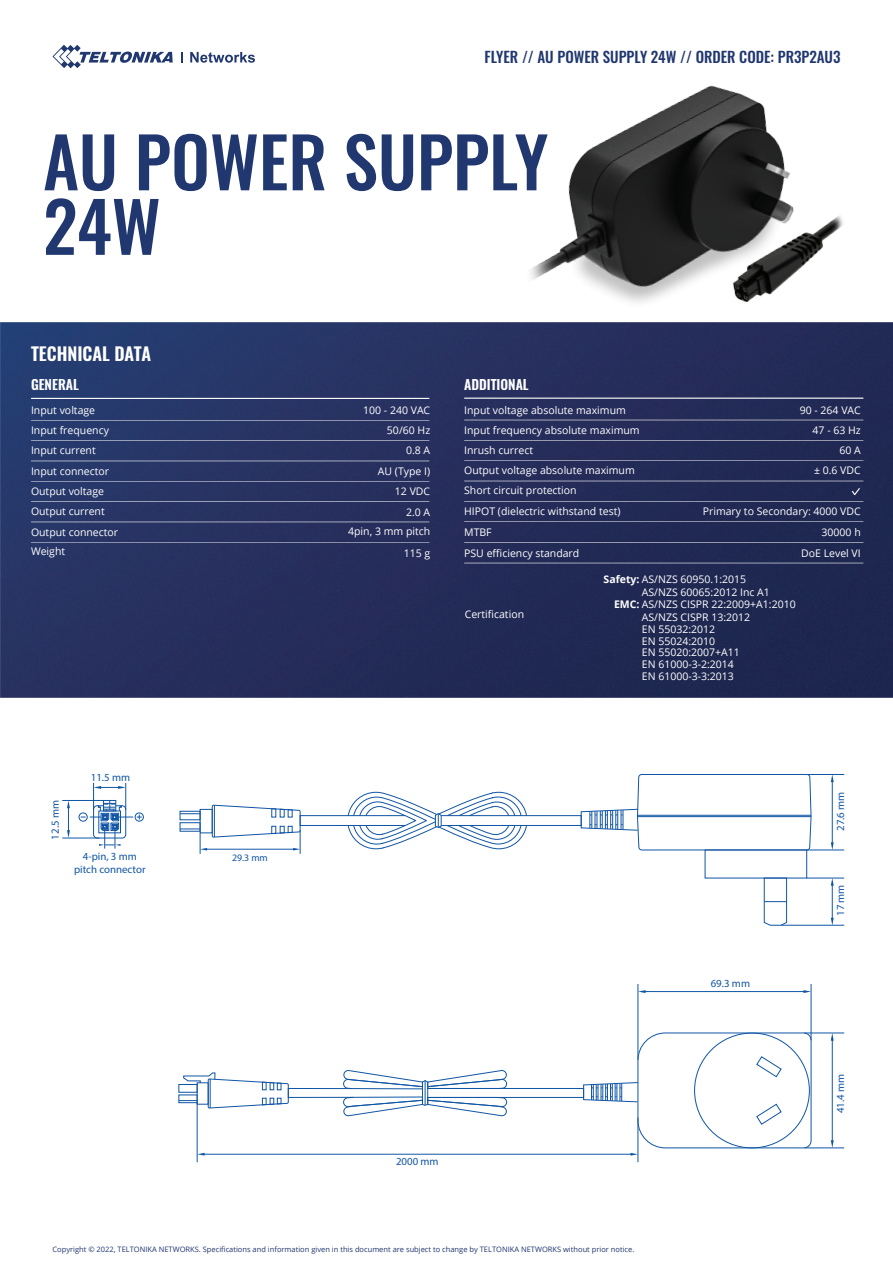
<style>
.page{position:relative;width:893px;height:1263px;background:#fff}
.page>*{position:absolute;margin:0;border:0;box-sizing:border-box;transform-origin:0 0}
.t1{font:500 69px/64.5px "Oswald";color:#20376f}
.t2{font:600 18px "Oswald";color:#fff}
.t3{font:500 15px "Oswald";color:#20376f}
.t4{font:600 13.5px "Oswald";color:#fff}
.t5{font:10.8px/13px "Myriad Pro";color:#1055a5;text-align:center}
.t6{font:10.5px/20.2px "Open Sans";color:#fff;text-align:right}
.t7{font:9.9px "Myriad Pro";color:#1055a5}
.t8{font:7.5px "Open Sans";color:#20376f}
.s1{font-weight:700}
</style>
<div class="page">
<img style="left:0;top:322px;width:893px;height:376px">
<svg style="left:52px;top:45px;width:121px;height:23px"></svg>
<svg style="left:181px;top:52px;width:2px;height:11px"></svg>
<svg style="left:190px;top:52px;width:65px;height:11px"></svg>
<hr style="left:31px;top:398px;width:398px;height:1px;background:#fff">
<hr style="left:31px;top:420px;width:398px;height:1px;background:#fff">
<hr style="left:31px;top:440px;width:398px;height:1px;background:#fff">
<hr style="left:31px;top:461px;width:398px;height:1px;background:#fff">
<hr style="left:31px;top:481px;width:398px;height:1px;background:#fff">
<hr style="left:31px;top:501px;width:398px;height:1px;background:#fff">
<hr style="left:31px;top:522px;width:398px;height:1px;background:#fff">
<hr style="left:31px;top:542px;width:398px;height:1px;background:#fff">
<hr style="left:464px;top:521px;width:399px;height:1px;background:#fff">
<hr style="left:464px;top:542px;width:399px;height:1px;background:#fff">
<hr style="left:464px;top:563px;width:399px;height:1px;background:#fff">
<img style="left:368px;top:85px;width:525px;height:425px">
<svg style="left:831px;top:775px;width:3px;height:7px"></svg>
<svg style="left:831px;top:842px;width:3px;height:8px"></svg>
<svg style="left:639px;top:990px;width:7px;height:3px"></svg>
<svg style="left:803px;top:990px;width:8px;height:3px"></svg>
<hr style="left:832px;top:780px;width:1px;height:64px;background:#1156a5">
<svg style="left:831px;top:879px;width:3px;height:7px"></svg>
<svg style="left:831px;top:918px;width:3px;height:7px"></svg>
<hr style="left:832px;top:883px;width:1px;height:37px;background:#1156a5">
<hr style="left:808px;top:774px;width:36px;height:1px;background:#1055a5">
<hr style="left:807px;top:850px;width:37px;height:1px;background:#1055a5">
<hr style="left:807px;top:878px;width:37px;height:1px;background:#1055a5">
<hr style="left:781px;top:925px;width:63px;height:1px;background:#1055a5">
<svg style="left:831px;top:1034px;width:3px;height:7px"></svg>
<svg style="left:831px;top:1140px;width:3px;height:7px"></svg>
<hr style="left:832px;top:1037px;width:1px;height:105px;background:#1156a5">
<hr style="left:804px;top:1033px;width:40px;height:1px;background:#1055a5">
<hr style="left:805px;top:1147px;width:39px;height:1px;background:#1055a5">
<div style="left:79px;top:813px;width:8px;height:8px;border:1px solid #1055a5;border-radius:50%"></div>
<div style="left:135px;top:813px;width:9px;height:8px;border:1px solid #1055a5;border-radius:50%"></div>
<hr style="left:62px;top:800px;width:42px;height:1px;background:#1055a5">
<hr style="left:62px;top:838px;width:37px;height:1px;background:#1055a5">
<svg style="left:81px;top:783px;width:61px;height:66px"></svg>
<svg style="left:67px;top:801px;width:3px;height:37px"></svg>
<div style="left:428px;top:1088px;width:156px;height:9px;border:1px solid #1055a5"></div>
<svg style="left:179px;top:1070px;width:328px;height:46px"></svg>
<svg style="left:348px;top:792px;width:179px;height:57px"></svg>
<div style="left:300px;top:815px;width:105px;height:11px;border:1px solid #1055a5"></div>
<div style="left:441px;top:815px;width:140px;height:11px;border:1px solid #1055a5"></div>
<svg style="left:180px;top:805px;width:121px;height:49px"></svg>
<hr style="left:203px;top:1154px;width:429px;height:1px;background:#1156a5">
<hr style="left:638px;top:1117px;width:1px;height:45px;background:#1055a5">
<hr style="left:197px;top:1103px;width:1px;height:59px;background:#1055a5">
<svg style="left:581px;top:774px;width:230px;height:91px"></svg>
<hr style="left:637px;top:816px;width:174px;height:1px;background:#1055a5">
<hr style="left:637px;top:815px;width:174px;height:1px;background:#1055a5">
<hr style="left:638px;top:984px;width:1px;height:76px;background:#1156a5">
<hr style="left:811px;top:984px;width:1px;height:56px;background:#1156a5">
<hr style="left:642px;top:991px;width:165px;height:1px;background:#1156a5">
<svg style="left:764px;top:878px;width:23px;height:47px"></svg>
<svg style="left:583px;top:1032px;width:228px;height:124px"></svg>
<h3 class="t3" style="left:485px;top:43px;width:357px">FLYER // AU POWER SUPPLY 24W // ORDER CODE: PR3P2AU3</h3>
<h1 class="t1" style="left:43px;top:123px;width:507px">AU POWER SUPPLY<br>24W</h1>
<h2 class="t2" style="left:31px;top:341px;width:122px">TECHNICAL DATA</h2>
<p class="t4" style="left:31px;top:375px;width:49px">GENERAL</p>
<p class="t6" style="left:31px;top:400px;width:80px;text-align:left">Input voltage<br>Input frequency<br>Input current<br>Input connector<br>Output voltage<br>Output current</p>
<p class="t6" style="left:31px;top:522px;width:89px;line-height:19.6px;text-align:left">Output connector<br>Weight</p>
<p class="t5" style="left:49px;top:839px;width:41px;rotate:-90deg">12.5 mm</p>
<p class="t5" style="left:91px;top:771px;width:41px">11.5 mm</p>
<p class="t5" style="left:74px;top:850px;width:73px">4-pin, 3 mm pitch connector</p>
<p class="t7" style="left:232px;top:851px;width:37px">29.3 mm</p>
<p class="t6" style="left:363px;top:400px;width:69px">100 - 240 VAC<br>50/60 Hz<br>0.8 A</p>
<p class="t6" style="left:395px;top:480px;width:37px;line-height:20.7px">12 VDC<br>2.0 A</p>
<p class="t6" style="left:378px;top:460px;width:54px">AU (Type I)</p>
<p class="t6" style="left:348px;top:520px;width:84px;line-height:21.8px">4pin, 3 mm pitch<br>115 g</p>
<p class="t4" style="left:464px;top:375px;width:66px">ADDITIONAL</p>
<p class="t6" style="left:464px;top:399px;width:177px;text-align:left">Input voltage absolute maximum<br>Input frequency absolute maximum<br>Inrush currect<br>Output voltage absolute maximum<br>Short circuit protection<br>HIPOT (dielectric withstand test)</p>
<p class="t6" style="left:464px;top:522px;width:117px;text-align:left">MTBF<br>PSU efficiency standard</p>
<p class="t6" style="left:800px;top:399px;width:63px">90 - 264 VAC<br>47 - 63 Hz<br>60 A<br>± 0.6 VDC</p>
<p class="t6" style="left:703px;top:501px;width:160px;line-height:20.9px">Primary to Secondary: 4000 VDC<br>30000 h<br>DoE Level VI</p>
<p class="t6" style="left:604px;top:569px;width:144px"><span class="s1">Safety:</span> AS/NZS 60950.1:2015</p>
<p class="t6" style="left:642px;top:582px;width:130px">AS/NZS 60065:2012 Inc A1</p>
<p class="t6" style="left:614px;top:594px;width:183px"><span class="s1">EMC:</span> AS/NZS CISPR 22:2009+A1:2010</p>
<p class="t6" style="left:642px;top:606px;width:110px">AS/NZS CISPR 13:2012</p>
<p class="t6" style="left:642px;top:618px;width:75px">EN 55032:2012</p>
<p class="t6" style="left:642px;top:630px;width:75px">EN 55024:2010</p>
<p class="t6" style="left:642px;top:642px;width:99px">EN 55020:2007+A11</p>
<p class="t6" style="left:642px;top:654px;width:94px">EN 61000-3-2:2014</p>
<p class="t6" style="left:642px;top:665px;width:94px">EN 61000-3-3:2013</p>
<p class="t6" style="left:465px;top:603px;width:61px">Certification</p>
<p class="t5" style="left:396px;top:1154px;width:44px">2000 mm</p>
<p class="t5" style="left:711px;top:977px;width:41px">69.3 mm</p>
<p class="t5" style="left:834px;top:831px;width:41px;rotate:-90deg">27.6 mm</p>
<p class="t5" style="left:834px;top:916px;width:33px;rotate:-90deg">17 mm</p>
<p class="t5" style="left:834px;top:1113px;width:41px;rotate:-90deg">41.4 mm</p>
<p class="t8" style="left:52px;top:1244px;width:583px">Copyright © 2022, TELTONIKA NETWORKS. Specifications and information given in this document are subject to change by TELTONIKA NETWORKS without prior notice.</p>
</div>
